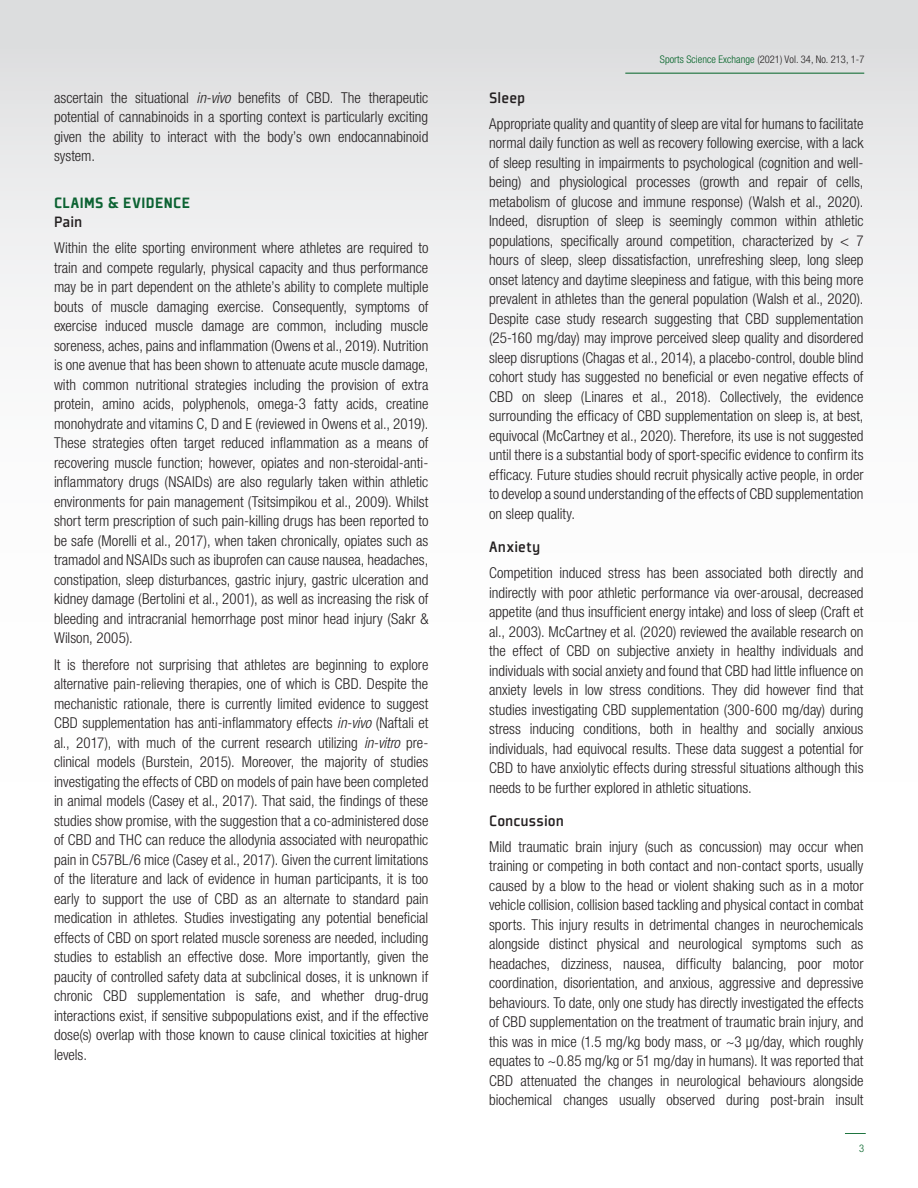
<style>
.page{position:relative;width:918px;height:1188px;background:#fff}
.page>*{position:absolute;margin:0;border:0;box-sizing:border-box;transform-origin:0 0}
.REFERENCES{font:500 16.5px "Plexes Pro";letter-spacing:.005em;color:#231f20}
.REFERENCES-2{font:900 16.5px "Plexes Pro";letter-spacing:.03em;color:#0c6333}
.REFERENCES-3{font:300 condensed 15px/19.5px "Helvetica Neue LT Std";color:#231f20;text-align:justify}
.t1{font:10.5px "Helvetica Neue LT 47 Lt Cn";letter-spacing:.005em;color:#231f20}
.t2{font:300 condensed 10.5px "Helvetica Neue LT Std";color:#016226}
.s1{font-style:italic}
.s2{color:#016226}
</style>
<div class="page">
<div style="left:0;top:0;width:918px;height:1188px;background:linear-gradient(to bottom,#e8e9ea,#fff)"></div>
<hr style="left:625px;top:73px;width:239px;height:1px;background:#016226">
<svg style="left:845px;top:1133px;width:21px;height:1px"></svg>
<p class="REFERENCES-3" style="left:54px;top:87px;width:376px">ascertain the situational <span class="s1">in-vivo</span> benefits of CBD. The therapeutic potential of cannabinoids in a sporting context is particularly exciting given the ability to interact with the body’s own endocannabinoid system.</p>
<p class="REFERENCES-2" style="left:54px;top:193px;width:137px">CLAIMS &amp; EVIDENCE</p>
<p class="REFERENCES" style="left:54px;top:213px;width:30px">Pain</p>
<p class="REFERENCES-3" style="left:54px;top:238px;width:376px">Within the elite sporting environment where athletes are required to train and compete regularly, physical capacity and thus performance may be in part dependent on the athlete’s ability to complete multiple bouts of muscle damaging exercise. Consequently, symptoms of exercise induced muscle damage are common, including muscle soreness, aches, pains and inflammation (Owens et al., 2019). Nutrition is one avenue that has been shown to attenuate acute muscle damage, with common nutritional strategies including the provision of extra protein, amino acids, polyphenols, omega-3 fatty acids, creatine monohydrate and vitamins C, D and E (reviewed in Owens et al., 2019).<br>These strategies often target reduced inflammation as a means of recovering muscle function; however, opiates and non-steroidal-anti&shy;inflammatory drugs (NSAIDs) are also regularly taken within athletic environments for pain management (Tsitsimpikou et al., 2009). Whilst short term prescription of such pain-killing drugs has been reported to be safe (Morelli et al., 2017), when taken chronically, opiates such as tramadol and NSAIDs such as ibuprofen can cause nausea, headaches, constipation, sleep disturbances, gastric injury, gastric ulceration and kidney damage (Bertolini et al., 2001), as well as increasing the risk of bleeding and intracranial hemorrhage post minor head injury (Sakr &amp; Wilson, 2005).</p>
<p class="REFERENCES-3" style="left:54px;top:654px;width:376px">It is therefore not surprising that athletes are beginning to explore alternative pain-relieving therapies, one of which is CBD. Despite the mechanistic rationale, there is currently limited evidence to suggest CBD supplementation has anti-inflammatory effects <span class="s1">in-vivo</span> (Naftali et al., 2017), with much of the current research utilizing <span class="s1">in-vitro</span> pre&shy;clinical models (Burstein, 2015). Moreover, the majority of studies investigating the effects of CBD on models of pain have been completed in animal models (Casey et al., 2017). That said, the findings of these studies show promise, with the suggestion that a co-administered dose of CBD and THC can reduce the allodynia associated with neuropathic pain in C57BL/6 mice (Casey et al., 2017). Given the current limitations of the literature and lack of evidence in human participants, it is too early to support the use of CBD as an alternate to standard pain medication in athletes. Studies investigating any potential beneficial effects of CBD on sport related muscle soreness are needed, including studies to establish an effective dose. More importantly, given the paucity of controlled safety data at subclinical doses, it is unknown if chronic CBD supplementation is safe, and whether drug-drug interactions exist, if sensitive subpopulations exist, and if the effective dose(s) overlap with those known to cause clinical toxicities at higher levels.</p>
<p class="t1" style="left:660px;top:53px;width:206px"><span class="s2">Sports Science Exchange</span> (2021) Vol. 34, No. 213, 1-7</p>
<p class="REFERENCES" style="left:489px;top:88px;width:38px">Sleep</p>
<p class="REFERENCES-3" style="left:489px;top:114px;width:376px">Appropriate quality and quantity of sleep are vital for humans to facilitate normal daily function as well as recovery following exercise, with a lack of sleep resulting in impairments to psychological (cognition and well&shy;being) and physiological processes (growth and repair of cells, metabolism of glucose and immune response) (Walsh et al., 2020).<br>Indeed, disruption of sleep is seemingly common within athletic populations, specifically around competition, characterized by &lt; 7 hours of sleep, sleep dissatisfaction, unrefreshing sleep, long sleep onset latency and daytime sleepiness and fatigue, with this being more prevalent in athletes than the general population (Walsh et al., 2020).<br>Despite case study research suggesting that CBD supplementation (25-160 mg/day) may improve perceived sleep quality and disordered sleep disruptions (Chagas et al., 2014), a placebo-control, double blind cohort study has suggested no beneficial or even negative effects of CBD on sleep (Linares et al., 2018). Collectively, the evidence surrounding the efficacy of CBD supplementation on sleep is, at best, equivocal (McCartney et al., 2020). Therefore, its use is not suggested until there is a substantial body of sport-specific evidence to confirm its efficacy. Future studies should recruit physically active people, in order to develop a sound understanding of the effects of CBD supplementation on sleep quality.</p>
<p class="REFERENCES" style="left:489px;top:537px;width:53px">Anxiety</p>
<p class="REFERENCES-3" style="left:489px;top:563px;width:376px">Competition induced stress has been associated both directly and indirectly with poor athletic performance via over-arousal, decreased appetite (and thus insufficient energy intake) and loss of sleep (Craft et al., 2003). McCartney et al. (2020) reviewed the available research on the effect of CBD on subjective anxiety in healthy individuals and individuals with social anxiety and found that CBD had little influence on anxiety levels in low stress conditions. They did however find that studies investigating CBD supplementation (300-600 mg/day) during stress inducing conditions, both in healthy and socially anxious individuals, had equivocal results. These data suggest a potential for CBD to have anxiolytic effects during stressful situations although this needs to be further explored in athletic situations.</p>
<p class="REFERENCES" style="left:489px;top:811px;width:76px">Concussion</p>
<p class="REFERENCES-3" style="left:489px;top:837px;width:376px">Mild traumatic brain injury (such as concussion) may occur when training or competing in both contact and non-contact sports, usually caused by a blow to the head or violent shaking such as in a motor vehicle collision, collision based tackling and physical contact in combat sports. This injury results in detrimental changes in neurochemicals alongside distinct physical and neurological symptoms such as headaches, dizziness, nausea, difficulty balancing, poor motor coordination, disorientation, and anxious, aggressive and depressive behaviours. To date, only one study has directly investigated the effects of CBD supplementation on the treatment of traumatic brain injury, and this was in mice (1.5 mg/kg body mass, or ~3 μg/day, which roughly equates to ~0.85 mg/kg or 51 mg/day in humans). It was reported that CBD attenuated the changes in neurological behaviours alongside biochemical changes usually observed during post-brain insult</p>
<p class="t2" style="left:859px;top:1142px;width:7px">3</p>
</div>
